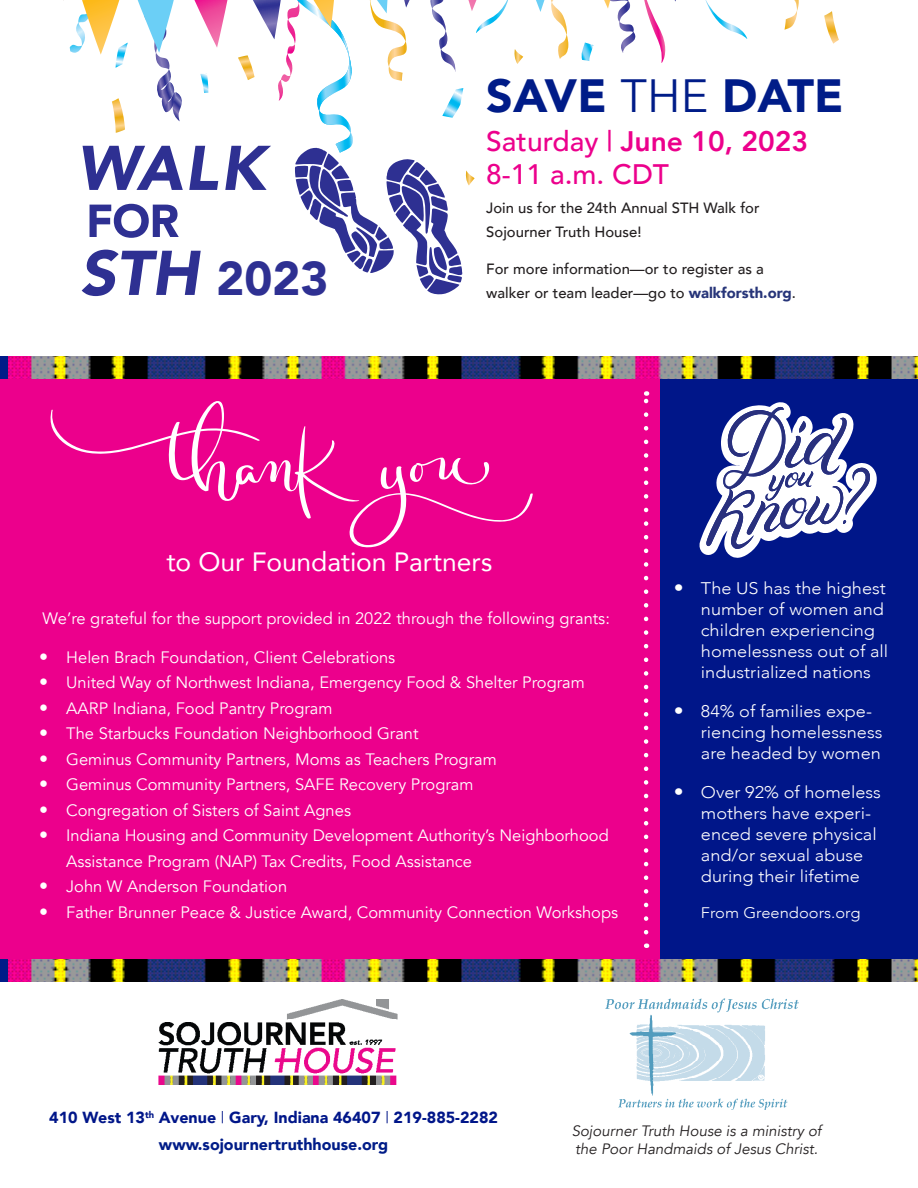
<style>
.page{position:relative;width:918px;height:1188px;background:#fff}
.page>*{position:absolute;margin:0;border:0;box-sizing:border-box;transform-origin:0 0}
.t1{font:900 47.25px "Avenir";color:#2e3092}
.t2{font:900 46.5px "Avenir";color:#001c88}
.t3{font:800 28.2px "Avenir";color:#ec008c}
.t4{font:500 28.2px "Avenir";color:#ec008c}
.Body_Copy{font:26.4px "Avenir";letter-spacing:-.005em;color:#fff}
.t5{font:300 16.8px/21px "Avenir";color:#fff;scale:1.08 1}
.t6{font:16.5px/25.5px "Avenir";color:#fff}
.t7{font:900 16.05px "Avenir";color:#001689}
.t8{font:900 16.05px "Avenir";color:#001c88}
.t9{font:300 15.3px "Avenir";color:#fff;scale:1.08 1}
.t10{font:italic 15px/18px "Avenir";color:#231f20}
.t11{font:500 14.85px/23.7px "Avenir";color:#231f20}
.s1{font-style:italic;font-size:62.4px}
.s2{font-weight:400}
.s3{font-weight:500}
.s4{font-weight:900;color:#273579}
.s5{font-size:18px}
.s6{font-size:18.3px}
</style>
<div class="page">
<img style="left:606px;top:998px;width:193px;height:112px">
<div style="left:660px;top:377px;width:258px;height:582px;background:#001689"></div>
<div style="left:0;top:379px;width:660px;height:583px;background:#ec008c"></div>
<img style="left:158px;top:999px;width:240px;height:86px">
<img style="left:8px;top:356px;width:910px;height:23px">
<svg style="left:644px;top:391px;width:4px;height:541px"></svg>
<svg style="left:50px;top:401px;width:483px;height:147px"></svg>
<svg style="left:700px;top:402px;width:177px;height:156px"></svg>
<svg style="left:706px;top:0;width:41px;height:39px"></svg>
<svg style="left:785px;top:0;width:14px;height:30px"></svg>
<svg style="left:644px;top:0;width:22px;height:63px"></svg>
<svg style="left:581px;top:43px;width:12px;height:18px"></svg>
<svg style="left:824px;top:11px;width:15px;height:33px"></svg>
<svg style="left:112px;top:98px;width:13px;height:35px"></svg>
<svg style="left:604px;top:0;width:32px;height:53px"></svg>
<svg style="left:137px;top:0;width:45px;height:121px"></svg>
<svg style="left:63px;top:0;width:65px;height:68px"></svg>
<svg style="left:514px;top:0;width:54px;height:64px"></svg>
<svg style="left:83px;top:146px;width:100px;height:44px"></svg>
<svg style="left:90px;top:204px;width:89px;height:34px"></svg>
<svg style="left:189px;top:0;width:319px;height:295px"></svg>
<img style="left:8px;top:959px;width:910px;height:23px">
<p class="t1" style="left:80px;top:238px;width:250px"><span class="s1">STH</span> 2023</p>
<p class="t2" style="left:486px;top:56px;width:359px">SAVE <span class="s2">THE</span> DATE</p>
<p class="t3" style="left:486px;top:119px;width:323px"><span class="s3">Saturday |</span> June 10, 2023</p>
<p class="t4" style="left:486px;top:150px;width:184px">8-11 a.m. CDT</p>
<p class="t11" style="left:486px;top:196px;width:275px">Join us for the 24th Annual STH Walk for<br>Sojourner Truth House!</p>
<p class="t11" style="left:486px;top:256px;width:279px">For more information—or to register as a</p>
<p class="t11" style="left:486px;top:280px;width:311px">walker or team leader—go to <span class="s4">walkforsth.org</span>.</p>
<p class="Body_Copy" style="left:166px;top:541px;width:327px">to Our Foundation Partners</p>
<p class="t6" style="left:43px;top:605px;width:569px">We’re grateful for the support provided in 2022 through the following grants:</p>
<p class="t6" style="left:39px;top:645px;width:358px"><span class="s5">•</span> Helen Brach Foundation, Client Celebrations</p>
<p class="t6" style="left:39px;top:670px;width:547px"><span class="s5">•</span> United Way of Northwest Indiana, Emergency Food &amp; Shelter Program</p>
<p class="t6" style="left:39px;top:696px;width:295px"><span class="s5">•</span> AARP Indiana, Food Pantry Program</p>
<p class="t6" style="left:39px;top:721px;width:381px"><span class="s5">•</span> The Starbucks Foundation Neighborhood Grant</p>
<p class="t6" style="left:39px;top:747px;width:459px"><span class="s5">•</span> Geminus Community Partners, Moms as Teachers Program</p>
<p class="t6" style="left:39px;top:772px;width:436px"><span class="s5">•</span> Geminus Community Partners, SAFE Recovery Program</p>
<p class="t6" style="left:39px;top:798px;width:313px"><span class="s5">•</span> Congregation of Sisters of Saint Agnes</p>
<p class="t6" style="left:66px;top:823px;width:544px;text-indent:-27px"><span class="s5">•</span> Indiana Housing and Community Development Authority’s Neighborhood<br>Assistance Program (NAP) Tax Credits, Food Assistance</p>
<p class="t6" style="left:39px;top:874px;width:249px"><span class="s5">•</span> John W Anderson Foundation</p>
<p class="t6" style="left:39px;top:900px;width:580px"><span class="s5">•</span> Father Brunner Peace &amp; Justice Award, Community Connection Workshops</p>
<p class="t5" style="left:701px;top:578px;width:175px;text-indent:-27px"><span class="s6">•</span> The US has the highest number of women and children experiencing homelessness out of all industrialized nations</p>
<p class="t5" style="left:701px;top:701px;width:170px;text-indent:-27px"><span class="s6">•</span> 84% of families expe&shy;riencing homelessness are headed by women</p>
<p class="t5" style="left:701px;top:781px;width:168px;text-indent:-27px"><span class="s6">•</span> Over 92% of homeless mothers have experi&shy;enced severe physical and/or sexual abuse during their lifetime</p>
<p class="t9" style="left:701px;top:904px;width:149px">From Greendoors.org</p>
<p class="t7" style="left:49px;top:1104px;width:450px">410 West 13<sup>th</sup> Avenue <span class="s2">|</span> Gary, Indiana 46407 <span class="s2">|</span> 219-885-2282</p>
<p class="t8" style="left:159px;top:1130px;width:231px">www.sojournertruthhouse.org</p>
<p class="t10" style="left:572px;top:1123px;width:251px">Sojourner Truth House is a ministry of the Poor Handmaids of Jesus Christ.</p>
</div>
